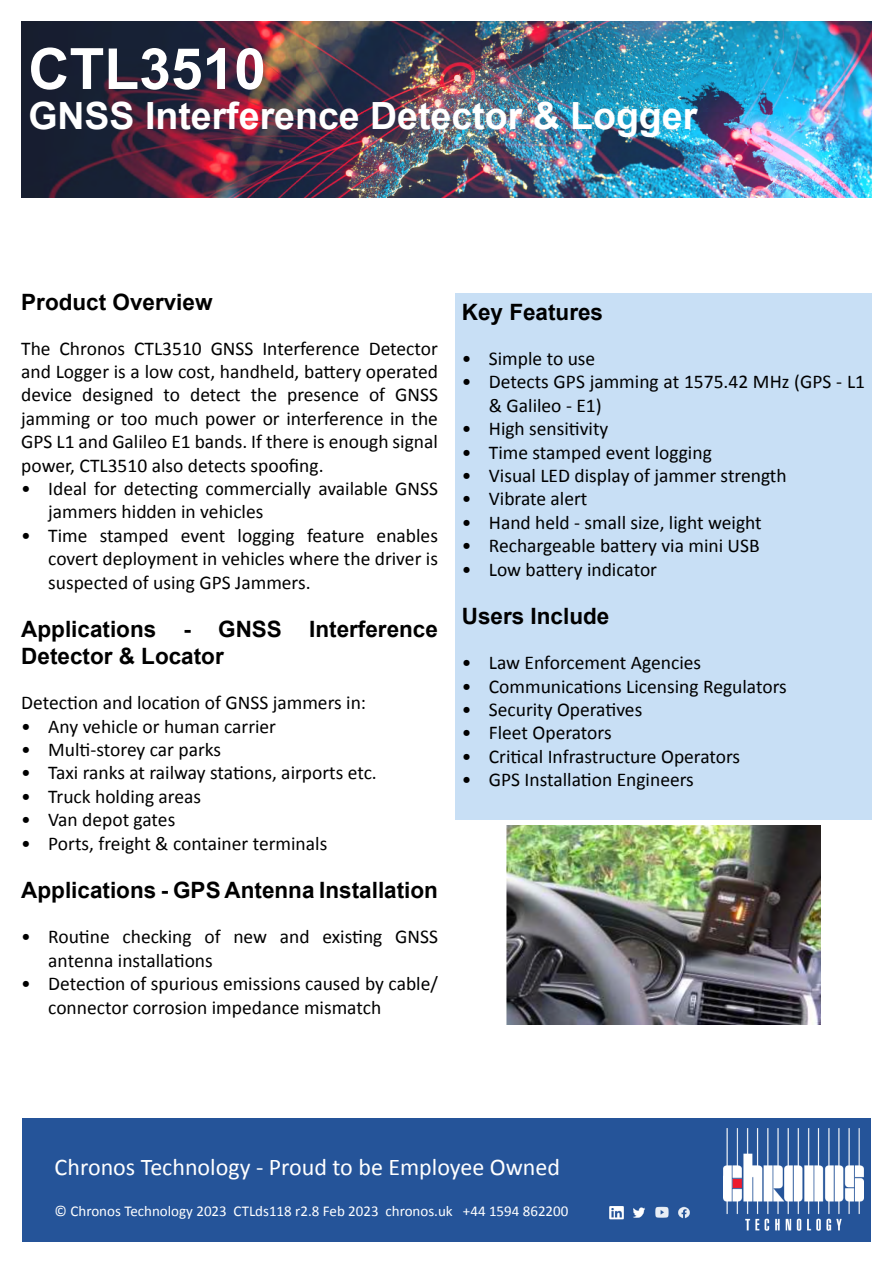
<style>
.page{position:relative;width:893px;height:1263px;background:#fff}
.page>*{position:absolute;margin:0;border:0;box-sizing:border-box;transform-origin:0 0}
.t1{font:700 57px "Arial";color:#fff}
.t2{font:700 37.5px "Arial";color:#fff}
.t3{font:24px "Calibri";color:#fff}
.t4{font:700 22.5px/27px "Arial";color:#000}
.t5{font:19.5px/23.4px "Calibri";color:#000}
.t6{font:15px "Calibri";color:#fff}
</style>
<div class="page">
<img style="left:21px;top:21px;width:851px;height:177px">
<div style="left:455px;top:293px;width:417px;height:526px;background:#c8dff5"></div>
<img style="left:507px;top:826px;width:313px;height:199px">
<div style="left:22px;top:1118px;width:849px;height:124px;background:#255499"></div>
<img style="left:724px;top:1128px;width:139px;height:103px">
<img style="left:609px;top:1206px;width:14px;height:13px">
<svg style="left:633px;top:1207px;width:12px;height:11px"></svg>
<img style="left:655px;top:1206px;width:14px;height:12px">
<svg style="left:678px;top:1206px;width:11px;height:12px"></svg>
<h1 class="t1" style="left:28px;top:31px;width:239px">CTL3510</h1>
<h2 class="t2" style="left:28px;top:91px;width:670px">GNSS Interference Detector &amp; Logger</h2>
<p class="t4" style="left:21px;top:289px;width:193px">Product Overview</p>
<p class="t5" style="left:21px;top:336px;width:418px;text-align:justify">The Chronos CTL3510 GNSS Interference Detector and Logger is a low cost, handheld, battery operated device designed to detect the presence of GNSS jamming or too much power or interference in the GPS L1 and Galileo E1 bands. If there is enough signal power, CTL3510 also detects spoofing.</p>
<p class="t5" style="left:48px;top:476px;width:391px;text-indent:-27px">• Ideal for detecting commercially available GNSS jammers hidden in vehicles</p>
<p class="t5" style="left:48px;top:523px;width:391px;text-align:justify;text-indent:-27px">• Time stamped event logging feature enables covert deployment in vehicles where the driver is suspected of using GPS Jammers.</p>
<p class="t4" style="left:21px;top:617px;width:418px">Applications - GNSS Interference<br>Detector &amp; Locator</p>
<p class="t5" style="left:21px;top:690px;width:346px">Detection and location of GNSS jammers in:</p>
<p class="t5" style="left:21px;top:714px;width:256px">• Any vehicle or human carrier</p>
<p class="t5" style="left:21px;top:737px;width:201px">• Multi-storey car parks</p>
<p class="t5" style="left:21px;top:761px;width:357px">• Taxi ranks at railway stations, airports etc.</p>
<p class="t5" style="left:21px;top:784px;width:181px">• Truck holding areas</p>
<p class="t5" style="left:21px;top:807px;width:156px">• Van depot gates</p>
<p class="t5" style="left:21px;top:831px;width:308px">• Ports, freight &amp; container terminals</p>
<p class="t4" style="left:21px;top:878px;width:418px">Applications - GPS Antenna Installation</p>
<p class="t5" style="left:48px;top:924px;width:391px;text-indent:-27px">• Routine checking of new and existing GNSS antenna installations</p>
<p class="t5" style="left:48px;top:971px;width:391px;text-indent:-27px">• Detection of spurious emissions caused by cable/ connector corrosion impedance mismatch</p>
<p class="t4" style="left:462px;top:299px;width:143px">Key Features</p>
<p class="t5" style="left:462px;top:346px;width:135px">• Simple to use</p>
<p class="t5" style="left:489px;top:370px;width:378px;text-indent:-27px">• Detects GPS jamming at 1575.42 MHz (GPS - L1 &amp; Galileo - E1)</p>
<p class="t5" style="left:462px;top:416px;width:148px">• High sensitivity</p>
<p class="t5" style="left:462px;top:440px;width:252px">• Time stamped event logging</p>
<p class="t5" style="left:462px;top:463px;width:326px">• Visual LED display of jammer strength</p>
<p class="t5" style="left:462px;top:487px;width:127px">• Vibrate alert</p>
<p class="t5" style="left:462px;top:510px;width:301px">• Hand held - small size, light weight</p>
<p class="t5" style="left:462px;top:533px;width:299px">• Rechargeable battery via mini USB</p>
<p class="t5" style="left:462px;top:557px;width:197px">• Low battery indicator</p>
<p class="t4" style="left:462px;top:603px;width:149px">Users Include</p>
<p class="t5" style="left:462px;top:650px;width:241px">• Law Enforcement Agencies</p>
<p class="t5" style="left:462px;top:674px;width:326px">• Communications Licensing Regulators</p>
<p class="t5" style="left:462px;top:697px;width:182px">• Security Operatives</p>
<p class="t5" style="left:462px;top:721px;width:151px">• Fleet Operators</p>
<p class="t5" style="left:462px;top:744px;width:280px">• Critical Infrastructure Operators</p>
<p class="t5" style="left:462px;top:767px;width:234px">• GPS Installation Engineers</p>
<p class="t3" style="left:55px;top:1151px;width:507px">Chronos Technology - Proud to be Employee Owned</p>
<p class="t6" style="left:55px;top:1201px;width:515px">© Chronos Technology 2023 CTLds118 r2.8 Feb 2023 chronos.uk +44 1594 862200</p>
</div>
